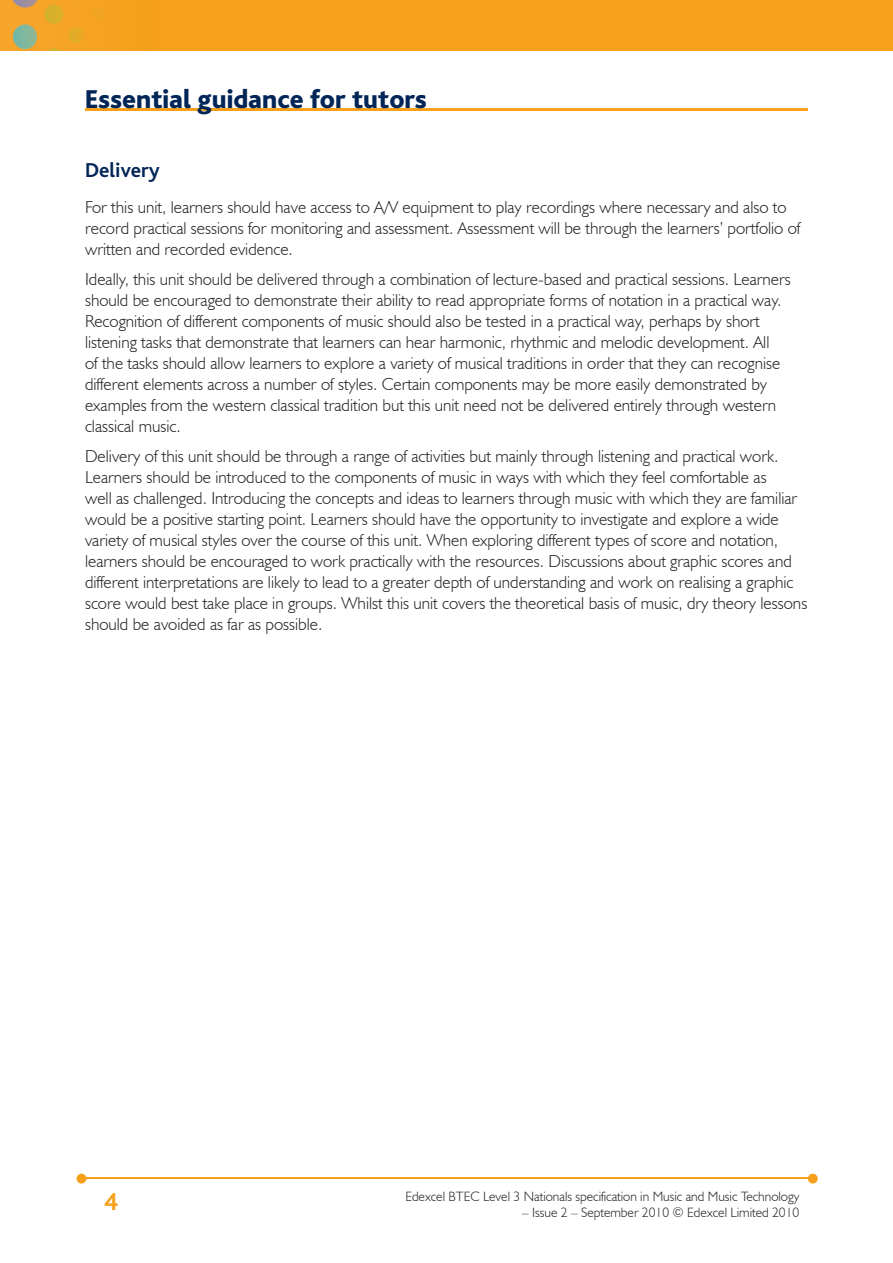
<style>
.page{position:relative;width:893px;height:1263px;background:#fff}
.page>*{position:absolute;margin:0;border:0;box-sizing:border-box;transform-origin:0 0}
.t1{font:800 27px "Bliss";color:#002556}
.t2{font:700 25.5px "Bliss";color:#f6a01b}
.t3{font:700 21px "Bliss";color:#002556}
.t4{font:300 17.25px/21px "Humanist 521 BT";color:#231f20}
.t5{font:300 13.5px "Humanist 521 BT";color:#231f20}
</style>
<div class="page">
<img style="left:0;top:0;width:893px;height:51px">
<hr style="left:82px;top:1178px;width:728px;height:1px;background:#f6a01b">
<svg style="left:808px;top:1174px;width:10px;height:9px"></svg>
<svg style="left:77px;top:1174px;width:9px;height:9px"></svg>
<hr style="left:85px;top:108px;width:723px;height:2px;background:#f6a01b">
<h1 class="t1" style="left:85px;top:85px;width:344px">Essential guidance for tutors</h1>
<p class="t3" style="left:85px;top:160px;width:76px">Delivery</p>
<p class="t4" style="left:85px;top:197px;width:717px">For this unit, learners should have access to A/V equipment to play recordings where necessary and also to record practical sessions for monitoring and assessment. Assessment will be through the learners’ portfolio of written and recorded evidence.</p>
<p class="t4" style="left:85px;top:269px;width:707px">Ideally, this unit should be delivered through a combination of lecture-based and practical sessions. Learners should be encouraged to demonstrate their ability to read appropriate forms of notation in a practical way.<br>Recognition of different components of music should also be tested in a practical way, perhaps by short listening tasks that demonstrate that learners can hear harmonic, rhythmic and melodic development. All<br>of the tasks should allow learners to explore a variety of musical traditions in order that they can recognise different elements across a number of styles. Certain components may be more easily demonstrated by examples from the western classical tradition but this unit need not be delivered entirely through western classical music.</p>
<p class="t4" style="left:85px;top:446px;width:724px">Delivery of this unit should be through a range of activities but mainly through listening and practical work.<br>Learners should be introduced to the components of music in ways with which they feel comfortable as<br>well as challenged. Introducing the concepts and ideas to learners through music with which they are familiar would be a positive starting point. Learners should have the opportunity to investigate and explore a wide variety of musical styles over the course of this unit. When exploring different types of score and notation, learners should be encouraged to work practically with the resources. Discussions about graphic scores and different interpretations are likely to lead to a greater depth of understanding and work on realising a graphic score would best take place in groups. Whilst this unit covers the theoretical basis of music, dry theory lessons should be avoided as far as possible.</p>
<h2 class="t2" style="left:104px;top:1189px;width:15px">4</h2>
<p class="t5" style="left:405px;top:1188px;width:396px">Edexcel BTEC Level 3 Nationals specification in Music and Music Technology</p>
<p class="t5" style="left:522px;top:1204px;width:279px">– Issue 2 – September 2010 © Edexcel Limited 2010</p>
</div>
